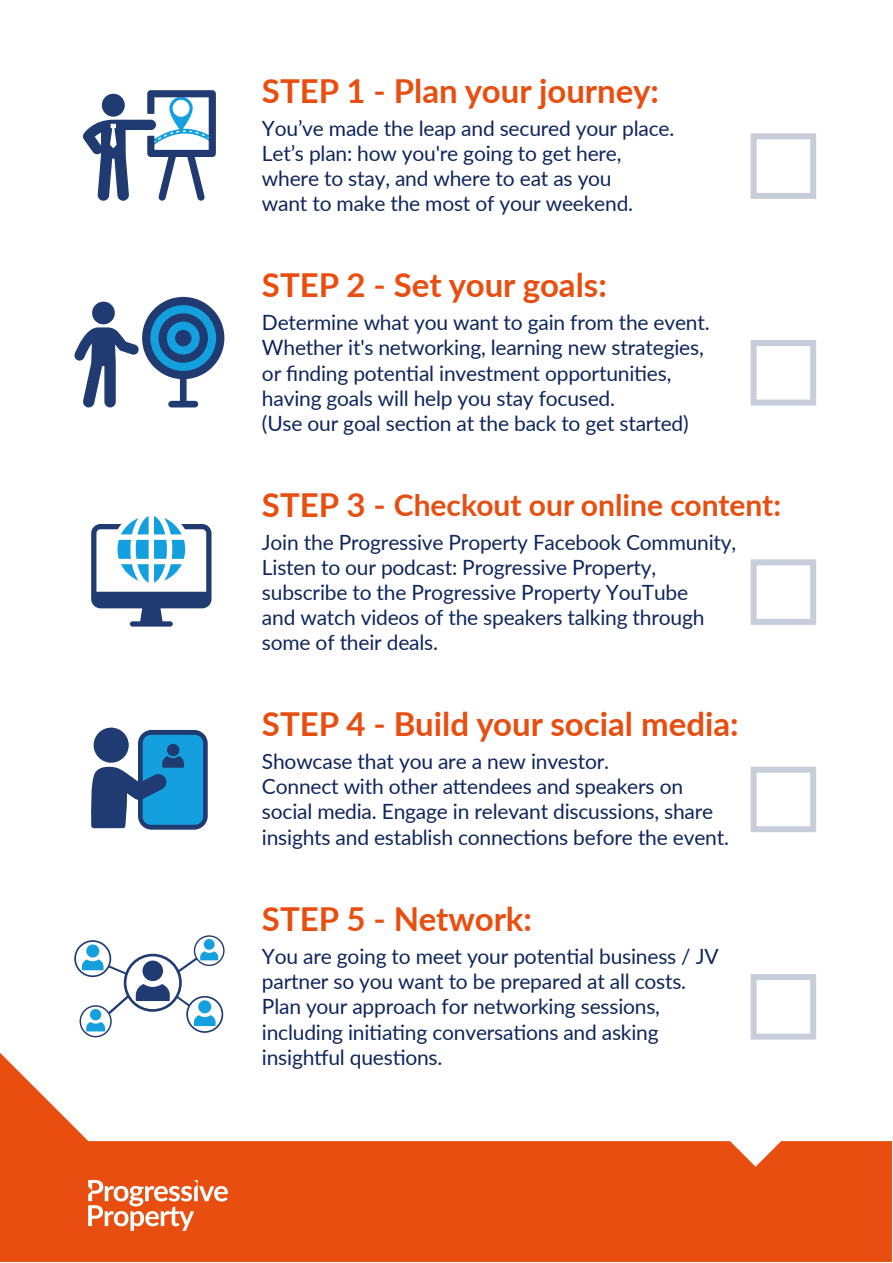
<style>
.page{position:relative;width:893px;height:1263px;background:#fff}
.page>*{position:absolute;margin:0;border:0;box-sizing:border-box;transform-origin:0 0}
.t1{font:700 33px "Lato";color:#e84e0f}
.t2{font:700 30px "Lato";color:#e84e0f}
.t3{font:21px/25.2px "Lato";letter-spacing:-.01em;color:#0f265c}
.s1{font-size:33px}
</style>
<div class="page">
<div style="left:0;top:1141px;width:892px;height:121px;background:#e84e0f"></div>
<svg style="left:0;top:1053px;width:228px;height:178px"></svg>
<svg style="left:83px;top:90px;width:133px;height:111px"></svg>
<div style="left:102px;top:94px;width:23px;height:23px;background:#203a72;border-radius:50%"></div>
<div style="left:168px;top:401px;width:30px;height:6px;background:#203a72;border-radius:3px"></div>
<svg style="left:74px;top:327px;width:65px;height:80px"></svg>
<div style="left:92px;top:302px;width:23px;height:22px;background:#203a72;border-radius:50%"></div>
<div style="left:142px;top:297px;width:82px;height:82px;background:#203a72;border-radius:50%"></div>
<div style="left:150px;top:305px;width:66px;height:66px;background:#14a0de;border-radius:50%"></div>
<div style="left:159px;top:313px;width:49px;height:50px;background:#203a72;border-radius:50%"></div>
<div style="left:167px;top:322px;width:33px;height:32px;background:#14a0de;border-radius:50%"></div>
<div style="left:175px;top:330px;width:16px;height:16px;background:#203a72;border-radius:50%"></div>
<div style="left:751px;top:133px;width:65px;height:66px;border:6px solid #c7ced9"></div>
<div style="left:751px;top:340px;width:65px;height:66px;border:6px solid #c7ced9"></div>
<div style="left:751px;top:559px;width:65px;height:66px;border:6px solid #c7ced9"></div>
<div style="left:751px;top:767px;width:65px;height:65px;border:6px solid #c7ced9"></div>
<div style="left:751px;top:974px;width:65px;height:65px;border:6px solid #c7ced9"></div>
<div style="left:138px;top:730px;width:70px;height:100px;background:#203a72;border-radius:14px"></div>
<div style="left:143px;top:735px;width:60px;height:90px;background:#14a0de;border-radius:8px"></div>
<div style="left:94px;top:728px;width:35px;height:35px;background:#203a72;border-radius:50%"></div>
<svg style="left:91px;top:756px;width:93px;height:72px"></svg>
<div style="left:167px;top:744px;width:12px;height:12px;background:#203a72;border-radius:50%"></div>
<svg style="left:74px;top:935px;width:151px;height:102px"></svg>
<svg style="left:91px;top:516px;width:120px;height:111px"></svg>
<h1 class="t1" style="left:262px;top:67px;width:398px">STEP 1 - Plan your journey:</h1>
<p class="t3" style="left:262px;top:115px;width:414px">You’ve made the leap and secured your place.<br>Let’s plan: how you're going to get here, where to stay, and where to eat as you<br>want to make the most of your weekend.</p>
<h1 class="t1" style="left:262px;top:261px;width:346px">STEP 2 - Set your goals:</h1>
<p class="t3" style="left:262px;top:309px;width:449px">Determine what you want to gain from the event.<br>Whether it's networking, learning new strategies, or finding potential investment opportunities, having goals will help you stay focused.<br>(Use our goal section at the back to get started)</p>
<h2 class="t2" style="left:262px;top:483px;width:521px"><span class="s1">STEP 3 -</span> Checkout our online content:</h2>
<p class="t3" style="left:262px;top:528px;width:476px">Join the Progressive Property Facebook Community, Listen to our podcast: Progressive Property, subscribe to the Progressive Property YouTube<br>and watch videos of the speakers talking through some of their deals.</p>
<h1 class="t1" style="left:262px;top:700px;width:478px">STEP 4 - Build your social media:</h1>
<p class="t3" style="left:262px;top:748px;width:468px">Showcase that you are a new investor.<br>Connect with other attendees and speakers on social media. Engage in relevant discussions, share insights and establish connections before the event.</p>
<h1 class="t1" style="left:262px;top:895px;width:272px">STEP 5 - Network:</h1>
<p class="t3" style="left:262px;top:943px;width:458px">You are going to meet your potential business / JV partner so you want to be prepared at all costs.<br>Plan your approach for networking sessions, including initiating conversations and asking insightful questions.</p>
</div>
